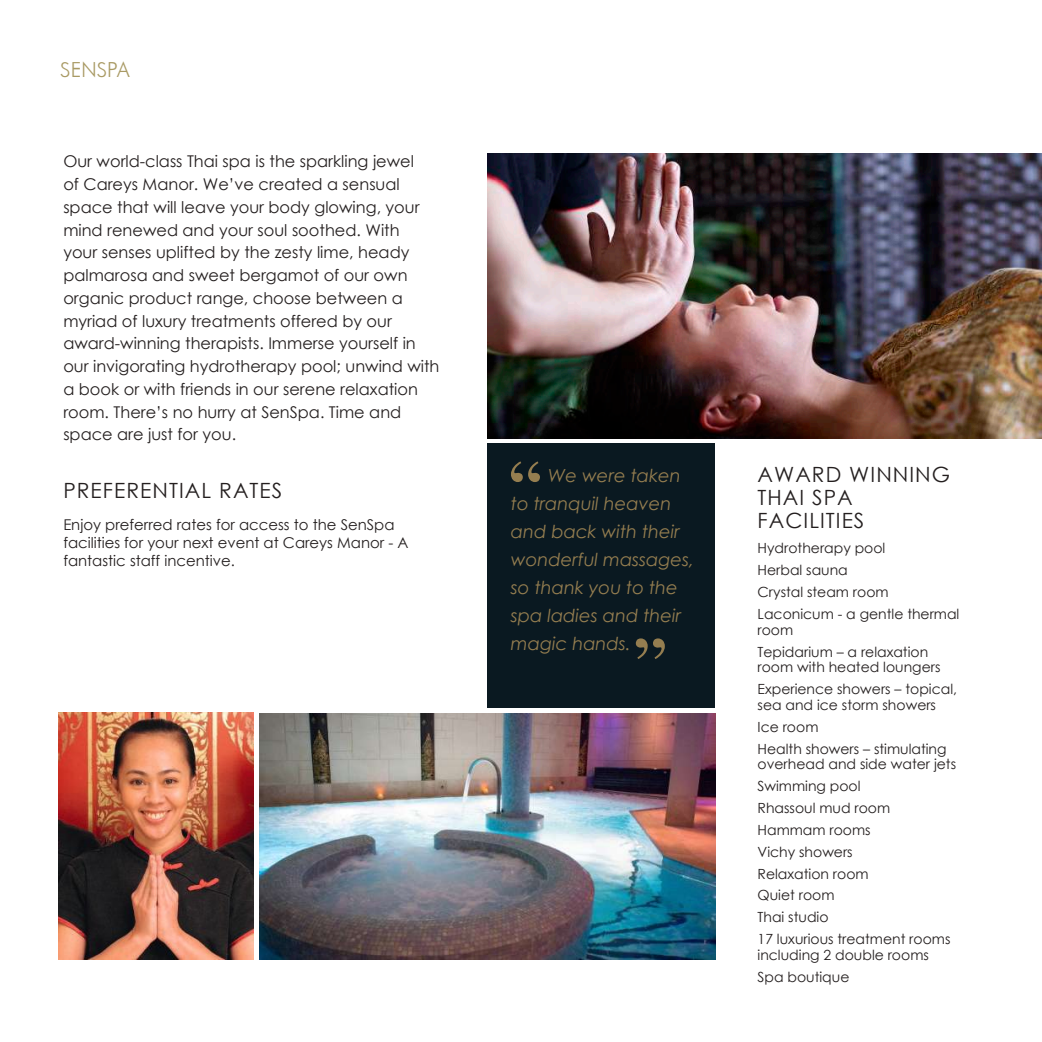
<style>
.page{position:relative;width:1042px;height:1042px;background:#fff}
.page>*{position:absolute;margin:0;border:0;box-sizing:border-box;transform-origin:0 0}
.t1{font:24.5px "Futura Light";color:#a99a64}
.t2{font:21px/22.8px "Century Gothic";letter-spacing:.05em;color:#241f1f}
.t3{font:italic 18.03px/28px "Century Gothic";color:#957e50}
.t4{font:16.1px/22.8px "Century Gothic";color:#241f1f}
.t5{font:14.88px/17.8px "Century Gothic";color:#241f1f}
.t6{font:14px/21.9px "Century Gothic";color:#241f1f}
</style>
<div class="page">
<img style="left:260px;top:713px;width:455px;height:246px">
<img style="left:58px;top:713px;width:195px;height:246px">
<div style="left:487px;top:443px;width:228px;height:265px;background:#0a1921"></div>
<svg style="left:511px;top:461px;width:29px;height:21px"></svg>
<svg style="left:636px;top:638px;width:29px;height:21px"></svg>
<img style="left:487px;top:154px;width:555px;height:284px">
<h1 class="t1" style="left:60px;top:59px;width:72px">SENSPA</h1>
<p class="t4" style="left:63px;top:150px;width:378px">Our world-class Thai spa is the sparkling jewel<br>of Careys Manor. We’ve created a sensual space that will leave your body glowing, your mind renewed and your soul soothed. With<br>your senses uplifted by the zesty lime, heady palmarosa and sweet bergamot of our own organic product range, choose between a myriad of luxury treatments offered by our award-winning therapists. Immerse yourself in our invigorating hydrotherapy pool; unwind with a book or with friends in our serene relaxation room. There’s no hurry at SenSpa. Time and space are just for you.</p>
<h2 class="t2" style="left:63px;top:478px;width:220px">PREFERENTIAL RATES</h2>
<p class="t5" style="left:63px;top:516px;width:347px">Enjoy preferred rates for access to the SenSpa facilities for your next event at Careys Manor - A fantastic staff incentive.</p>
<p class="t3" style="left:511px;top:461px;width:185px;text-indent:37px">We were taken to tranquil heaven and back with their wonderful massages, so thank you to the spa ladies and their magic hands.</p>
<h2 class="t2" style="left:757px;top:463px;width:194px">AWARD WINNING<br>THAI SPA<br>FACILITIES</h2>
<p class="t6" style="left:757px;top:537px;width:203px">Hydrotherapy pool<br>Herbal sauna<br>Crystal steam room<br>Laconicum - a gentle thermal</p>
<p class="t6" style="left:757px;top:618px;width:172px">room<br>Tepidarium – a relaxation</p>
<p class="t6" style="left:757px;top:656px;width:201px">room with heated loungers<br>Experience showers – topical,</p>
<p class="t6" style="left:757px;top:693px;width:190px">sea and ice storm showers<br>Ice room<br>Health showers – stimulating</p>
<p class="t6" style="left:757px;top:753px;width:200px">overhead and side water jets<br>Swimming pool<br>Rhassoul mud room<br>Hammam rooms<br>Vichy showers<br>Relaxation room<br>Quiet room<br>Thai studio<br>17 luxurious treatment rooms</p>
<p class="t6" style="left:757px;top:943px;width:173px">including 2 double rooms<br>Spa boutique</p>
</div>
